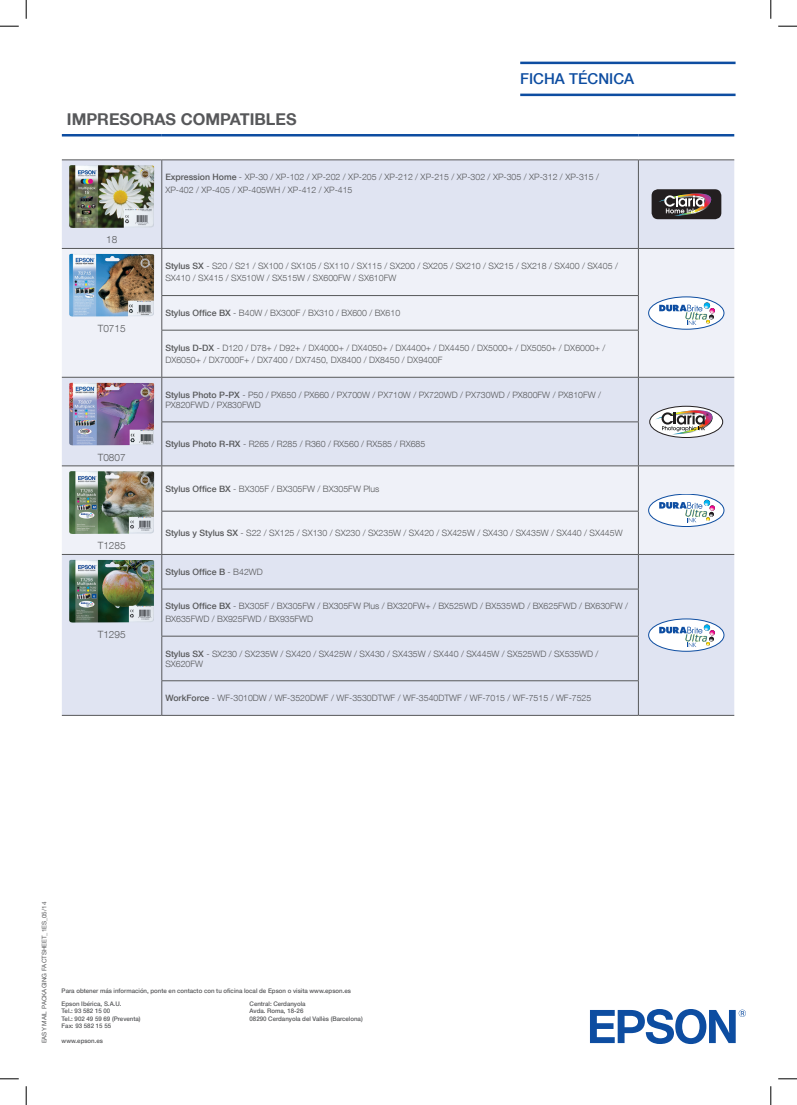
<style>
.page{position:relative;width:797px;height:1105px;background:#fff}
.page>*{position:absolute;margin:0;border:0;box-sizing:border-box;transform-origin:0 0}
.t1{font:700 16.25px "Helvetica Neue LT Com";color:#57585a}
.t2{font:500 15px "Helvetica Neue LT Com";color:#0d4da1}
.t3{font:300 10px "Helvetica Neue LT Com";color:#57585a}
.t4{font:300 8.75px/12.5px "Helvetica Neue LT Com";color:#57585a}
.t5{font:500 8.75px "Helvetica Neue LT Com";color:#57585a}
.Paragraph_Style2{font:500 6.25px "Helvetica Neue LT Com";color:#57585a}
.Paragraph_Style24{font:500 6.25px "Helvetica Neue LT Com";color:#57585a}
.t6{font:6.25px "Helvetica Neue LT Com";color:#57585a}
.s1{font-weight:500}
.s2{font-weight:300}
</style>
<div class="page">
<hr style="left:520px;top:62px;width:215px;height:2px;background:#0d4da1">
<hr style="left:520px;top:94px;width:215px;height:2px;background:#0d4da1">
<svg style="left:590px;top:1009px;width:155px;height:35px"></svg>
<div style="left:62px;top:161px;width:672px;height:554px;background:#e0e4f2"></div>
<svg style="left:62px;top:249px;width:672px;height:305px;fill:#eff1f8"></svg>
<hr style="left:62px;top:160px;width:100px;height:1px;background:#57585a">
<hr style="left:162px;top:160px;width:476px;height:1px;background:#57585a">
<hr style="left:161px;top:160px;width:1px;height:88px;background:#57585a">
<hr style="left:638px;top:160px;width:96px;height:1px;background:#57585a">
<hr style="left:638px;top:160px;width:1px;height:88px;background:#57585a">
<hr style="left:62px;top:248px;width:100px;height:1px;background:#57585a">
<hr style="left:162px;top:248px;width:476px;height:1px;background:#57585a">
<hr style="left:161px;top:249px;width:1px;height:46px;background:#57585a">
<hr style="left:638px;top:248px;width:96px;height:1px;background:#57585a">
<hr style="left:638px;top:249px;width:1px;height:46px;background:#57585a">
<hr style="left:161px;top:295px;width:477px;height:1px;background:#57585a">
<hr style="left:161px;top:296px;width:1px;height:34px;background:#57585a">
<hr style="left:638px;top:296px;width:1px;height:34px;background:#57585a">
<hr style="left:161px;top:330px;width:477px;height:1px;background:#57585a">
<hr style="left:161px;top:330px;width:1px;height:47px;background:#57585a">
<hr style="left:638px;top:330px;width:1px;height:47px;background:#57585a">
<hr style="left:62px;top:377px;width:100px;height:1px;background:#57585a">
<hr style="left:162px;top:377px;width:476px;height:1px;background:#57585a">
<hr style="left:161px;top:377px;width:1px;height:44px;background:#57585a">
<hr style="left:638px;top:377px;width:96px;height:1px;background:#57585a">
<hr style="left:638px;top:377px;width:1px;height:44px;background:#57585a">
<hr style="left:161px;top:421px;width:477px;height:1px;background:#57585a">
<hr style="left:161px;top:422px;width:1px;height:43px;background:#57585a">
<hr style="left:638px;top:422px;width:1px;height:43px;background:#57585a">
<hr style="left:62px;top:465px;width:100px;height:1px;background:#57585a">
<hr style="left:162px;top:465px;width:476px;height:1px;background:#57585a">
<hr style="left:161px;top:466px;width:1px;height:45px;background:#57585a">
<hr style="left:638px;top:465px;width:96px;height:1px;background:#57585a">
<hr style="left:638px;top:466px;width:1px;height:45px;background:#57585a">
<hr style="left:161px;top:511px;width:477px;height:1px;background:#57585a">
<hr style="left:161px;top:511px;width:1px;height:43px;background:#57585a">
<hr style="left:638px;top:511px;width:1px;height:43px;background:#57585a">
<hr style="left:62px;top:554px;width:100px;height:1px;background:#57585a">
<hr style="left:162px;top:554px;width:476px;height:1px;background:#57585a">
<hr style="left:161px;top:555px;width:1px;height:34px;background:#57585a">
<hr style="left:638px;top:554px;width:96px;height:1px;background:#57585a">
<hr style="left:638px;top:555px;width:1px;height:34px;background:#57585a">
<hr style="left:161px;top:589px;width:477px;height:1px;background:#57585a">
<hr style="left:161px;top:589px;width:1px;height:47px;background:#57585a">
<hr style="left:638px;top:589px;width:1px;height:47px;background:#57585a">
<hr style="left:161px;top:636px;width:1px;height:44px;background:#57585a">
<hr style="left:638px;top:636px;width:1px;height:44px;background:#57585a">
<hr style="left:161px;top:681px;width:1px;height:34px;background:#57585a">
<hr style="left:638px;top:681px;width:1px;height:34px;background:#57585a">
<hr style="left:62px;top:715px;width:100px;height:1px;background:#57585a">
<hr style="left:638px;top:715px;width:96px;height:1px;background:#57585a">
<hr style="left:161px;top:636px;width:477px;height:1px;background:#57585a">
<hr style="left:161px;top:680px;width:477px;height:1px;background:#57585a">
<hr style="left:162px;top:715px;width:476px;height:1px;background:#57585a">
<hr style="left:62px;top:134px;width:100px;height:2px;background:#0d4da1">
<hr style="left:162px;top:134px;width:476px;height:2px;background:#0d4da1">
<hr style="left:638px;top:134px;width:96px;height:2px;background:#0d4da1">
<img style="left:69px;top:165px;width:85px;height:63px">
<div style="left:651px;top:189px;width:70px;height:30px;background:#231f20;border-radius:6px"></div>
<svg style="left:659px;top:193px;width:53px;height:23px"></svg>
<img style="left:69px;top:254px;width:85px;height:63px">
<svg style="left:648px;top:297px;width:75px;height:32px"></svg>
<div style="left:648px;top:297px;width:76px;height:32px;border:1px solid #0d4da1;border-radius:50%"></div>
<svg style="left:659px;top:302px;width:56px;height:23px"></svg>
<img style="left:69px;top:382px;width:85px;height:63px">
<svg style="left:649px;top:406px;width:73px;height:31px"></svg>
<div style="left:649px;top:406px;width:73px;height:32px;border:1px solid #231f20;border-radius:50%"></div>
<svg style="left:655px;top:409px;width:60px;height:25px"></svg>
<img style="left:69px;top:471px;width:85px;height:63px">
<svg style="left:648px;top:494px;width:75px;height:32px"></svg>
<div style="left:648px;top:494px;width:76px;height:32px;border:1px solid #0d4da1;border-radius:50%"></div>
<svg style="left:659px;top:499px;width:56px;height:23px"></svg>
<img style="left:69px;top:560px;width:85px;height:63px">
<div style="left:648px;top:619px;width:75px;height:32px;background:#fff;border-radius:50%"></div>
<div style="left:648px;top:619px;width:76px;height:32px;border:1px solid #0d4da1;border-radius:50%"></div>
<svg style="left:659px;top:624px;width:56px;height:23px"></svg>
<svg style="left:0;top:25px;width:19px;height:2px"></svg>
<svg style="left:778px;top:25px;width:18px;height:2px"></svg>
<svg style="left:0;top:1078px;width:19px;height:1px"></svg>
<svg style="left:778px;top:1078px;width:18px;height:1px"></svg>
<svg style="left:25px;top:0;width:2px;height:19px"></svg>
<svg style="left:25px;top:1086px;width:2px;height:19px"></svg>
<svg style="left:770px;top:0;width:1px;height:19px"></svg>
<svg style="left:770px;top:1086px;width:1px;height:19px"></svg>
<p class="t1" style="left:67px;top:109px;width:231px">IMPRESORAS COMPATIBLES</p>
<p class="t2" style="left:520px;top:70px;width:115px">FICHA TÉCNICA</p>
<p class="t3" style="left:106px;top:233px;width:13px">18</p>
<p class="t3" style="left:98px;top:322px;width:29px">T0715</p>
<p class="t3" style="left:98px;top:451px;width:29px">T0807</p>
<p class="t3" style="left:98px;top:539px;width:29px">T1285</p>
<p class="t3" style="left:98px;top:628px;width:29px">T1295</p>
<p class="t4" style="left:165px;top:171px;width:435px"><span class="s1">Expression Home</span> - XP-30 / XP-102 / XP-202 / XP-205 / XP-212 / XP-215 / XP-302 / XP-305 / XP-312 / XP-315 /<br>XP-402 / XP-405 / XP-405WH / XP-412 / XP-415</p>
<p class="t4" style="left:165px;top:259px;width:454px"><span class="s1">Stylus SX</span> - S20 / S21 / SX100 / SX105 / SX110 / SX115 / SX200 / SX205 / SX210 / SX215 / SX218 / SX400 / SX405 /<br>SX410 / SX415 / SX510W / SX515W / SX600FW / SX610FW</p>
<p class="t4" style="left:165px;top:306px;width:236px"><span class="s1">Stylus Office BX</span> - B40W / BX300F / BX310 / BX600 / BX610</p>
<p class="t4" style="left:165px;top:341px;width:441px"><span class="s1">Stylus D-DX</span> - D120 / D78+ / D92+ / DX4000+ / DX4050+ / DX4400+ / DX4450 / DX5000+ / DX5050+ / DX6000+ /<br>DX6050+ / DX7000F+ / DX7400 / DX7450, DX8400 / DX8450 / DX9400F</p>
<p class="t4" style="left:165px;top:389px;width:437px;line-height:10px"><span class="s1">Stylus Photo P-PX</span> - P50 / PX650 / PX660 / PX700W / PX710W / PX720WD / PX730WD / PX800FW / PX810FW /<br>PX820FWD / PX830FWD</p>
<p class="t4" style="left:165px;top:437px;width:261px"><span class="s1">Stylus Photo R-RX</span> - R265 / R285 / R360 / RX560 / RX585 / RX685</p>
<p class="t4" style="left:165px;top:482px;width:215px"><span class="s1">Stylus Office BX</span> - BX305F / BX305FW / BX305FW Plus</p>
<p class="t4" style="left:165px;top:526px;width:458px"><span class="s1">Stylus y Stylus SX</span> - S22 / SX125 / SX130 / SX230 / SX235W / SX420 / SX425W / SX430 / SX435W / SX440 / SX445W</p>
<p class="t5" style="left:165px;top:566px;width:99px">Stylus Office B <span class="s2">- B42WD</span></p>
<p class="t4" style="left:165px;top:600px;width:464px"><span class="s1">Stylus Office BX</span> - BX305F / BX305FW / BX305FW Plus / BX320FW+ / BX525WD / BX535WD / BX625FWD / BX630FW /<br>BX635FWD / BX925FWD / BX935FWD</p>
<p class="t4" style="left:165px;top:648px;width:434px;line-height:10px"><span class="s1">Stylus SX</span> - SX230 / SX235W / SX420 / SX425W / SX430 / SX435W / SX440 / SX445W / SX525WD / SX535WD /<br>SX620FW</p>
<p class="t4" style="left:165px;top:691px;width:427px"><span class="s1">WorkForce</span> - WF-3010DW / WF-3520DWF / WF-3530DTWF / WF-3540DTWF / WF-7015 / WF-7515 / WF-7525</p>
<p class="t6" style="left:41px;top:1043px;width:143px;rotate:-90deg">EASY MAIL PACKAGING FACTSHEET_1ES_05/14</p>
<p class="Paragraph_Style24" style="left:62px;top:987px;width:291px">Para obtener más información, ponte en contacto con tu oficina local de Epson o visita www.epson.es</p>
<p class="Paragraph_Style2" style="left:62px;top:1000px;width:61px">Epson Ibérica, S.A.U.</p>
<p class="Paragraph_Style2" style="left:62px;top:1007px;width:50px">Tel.: 93 582 15 00</p>
<p class="Paragraph_Style2" style="left:62px;top:1015px;width:80px">Tel.: 902 49 59 69 (Preventa)</p>
<p class="Paragraph_Style2" style="left:62px;top:1022px;width:51px">Fax: 93 582 15 55</p>
<p class="Paragraph_Style2" style="left:62px;top:1037px;width:43px">www.epson.es</p>
<p class="Paragraph_Style2" style="left:249px;top:1000px;width:58px">Central: Cerdanyola</p>
<p class="Paragraph_Style2" style="left:249px;top:1007px;width:55px">Avda. Roma, 18-26</p>
<p class="Paragraph_Style2" style="left:249px;top:1015px;width:115px">08290 Cerdanyola del Vallès (Barcelona)</p>
</div>
